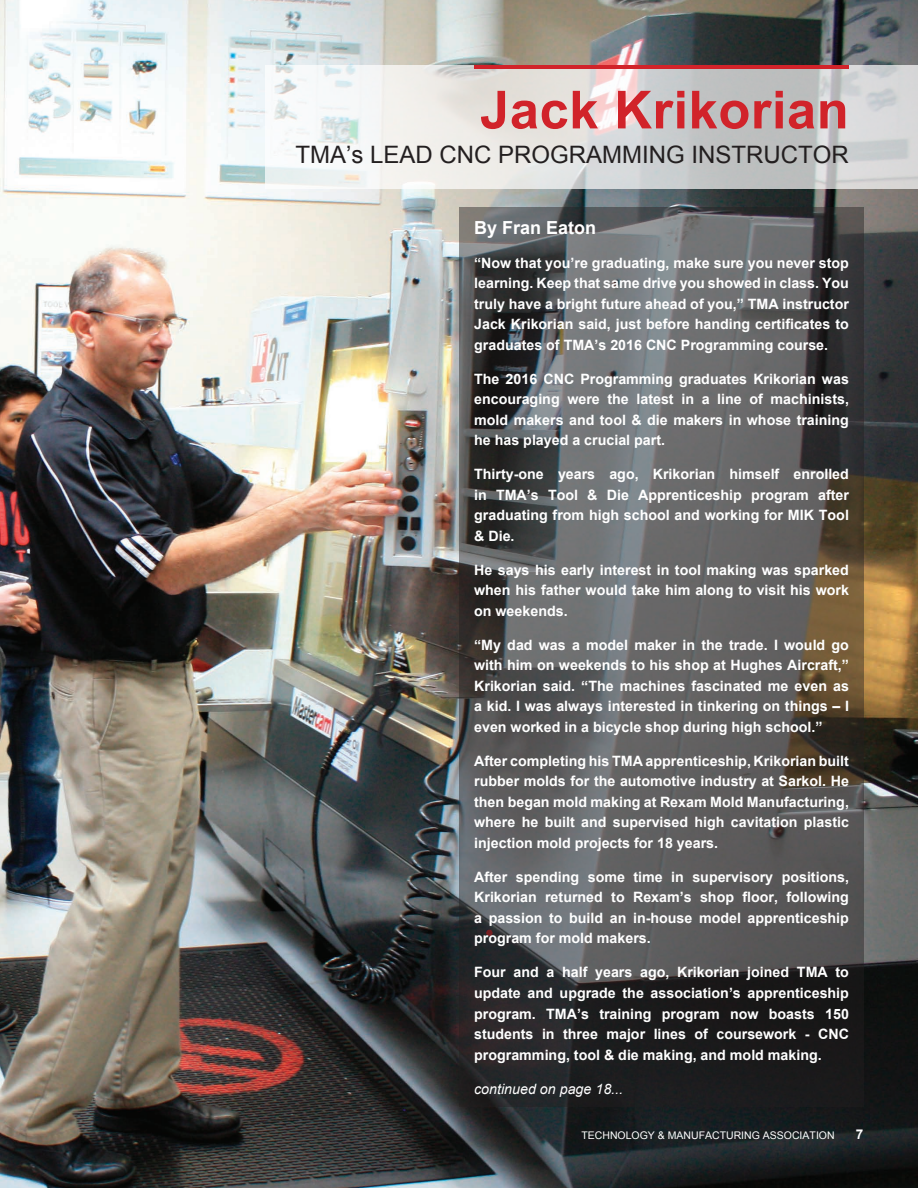
<style>
.page{position:relative;width:918px;height:1188px;background:#fff}
.page>*{position:absolute;margin:0;border:0;box-sizing:border-box;transform-origin:0 0}
.t1{font:700 52.5px "Arial";letter-spacing:.01em;color:#d1232a}
.t2{font:24px "Arial";color:#231f20}
.t3{font:700 18px "Arial";color:#fff}
.t4{font:700 14.25px/20.5px "Arial";color:#fff;text-align:justify}
.t5{font:italic 14.25px "Arial";color:#fff}
.t6{font:700 13.5px "Arial";color:#fff}
.t7{font:10.5px "Arial";color:#fff}
</style>
<div class="page">
<img style="left:0;top:0;width:918px;height:1188px">
<svg style="left:459px;top:207px;width:405px;height:900px;background:#535354"></svg>
<svg style="left:265px;top:65px;width:653px;height:124px"></svg>
<hr style="left:474px;top:65px;width:375px;height:4px;background:#d1232a">
<h1 class="t1" style="left:480px;top:75px;width:370px">Jack Krikorian</h1>
<h2 class="t2" style="left:295px;top:139px;width:555px">TMA’s LEAD CNC PROGRAMMING INSTRUCTOR</h2>
<p class="t3" style="left:474px;top:215px;width:124px">By Fran Eaton</p>
<p class="t4" style="left:474px;top:253px;width:376px">“Now that you’re graduating, make sure you never stop learning. Keep that same drive you showed in class. You truly have a bright future ahead of you,” TMA instructor Jack Krikorian said, just before handing certificates to graduates of TMA’s 2016 CNC Programming course.</p>
<p class="t4" style="left:474px;top:369px;width:376px">The 2016 CNC Programming graduates Krikorian was encouraging were the latest in a line of machinists, mold makers and tool &amp; die makers in whose training he has played a crucial part.</p>
<p class="t4" style="left:474px;top:465px;width:376px">Thirty-one years ago, Krikorian himself enrolled in TMA’s Tool &amp; Die Apprenticeship program after graduating from high school and working for MIK Tool &amp; Die.</p>
<p class="t4" style="left:474px;top:560px;width:376px">He says his early interest in tool making was sparked when his father would take him along to visit his work on weekends.</p>
<p class="t4" style="left:474px;top:635px;width:376px">“My dad was a model maker in the trade. I would go with him on weekends to his shop at Hughes Aircraft,” Krikorian said. “The machines fascinated me even as a kid. I was always interested in tinkering on things – I even worked in a bicycle shop during high school.”</p>
<p class="t4" style="left:474px;top:751px;width:376px">After completing his TMA apprenticeship, Krikorian built rubber molds for the automotive industry at Sarkol. He then began mold making at Rexam Mold Manufacturing, where he built and supervised high cavitation plastic injection mold projects for 18 years.</p>
<p class="t4" style="left:474px;top:867px;width:376px">After spending some time in supervisory positions, Krikorian returned to Rexam’s shop floor, following a passion to build an in-house model apprenticeship program for mold makers.</p>
<p class="t4" style="left:474px;top:963px;width:376px">Four and a half years ago, Krikorian joined TMA to update and upgrade the association’s apprenticeship program. TMA’s training program now boasts 150 students in three major lines of coursework - CNC programming, tool &amp; die making, and mold making.</p>
<p class="t5" style="left:474px;top:1079px;width:150px">continued on page 18...</p>
<p class="t7" style="left:581px;top:1128px;width:255px">TECHNOLOGY &amp; MANUFACTURING ASSOCIATION</p>
<p class="t6" style="left:856px;top:1125px;width:9px">7</p>
</div>
